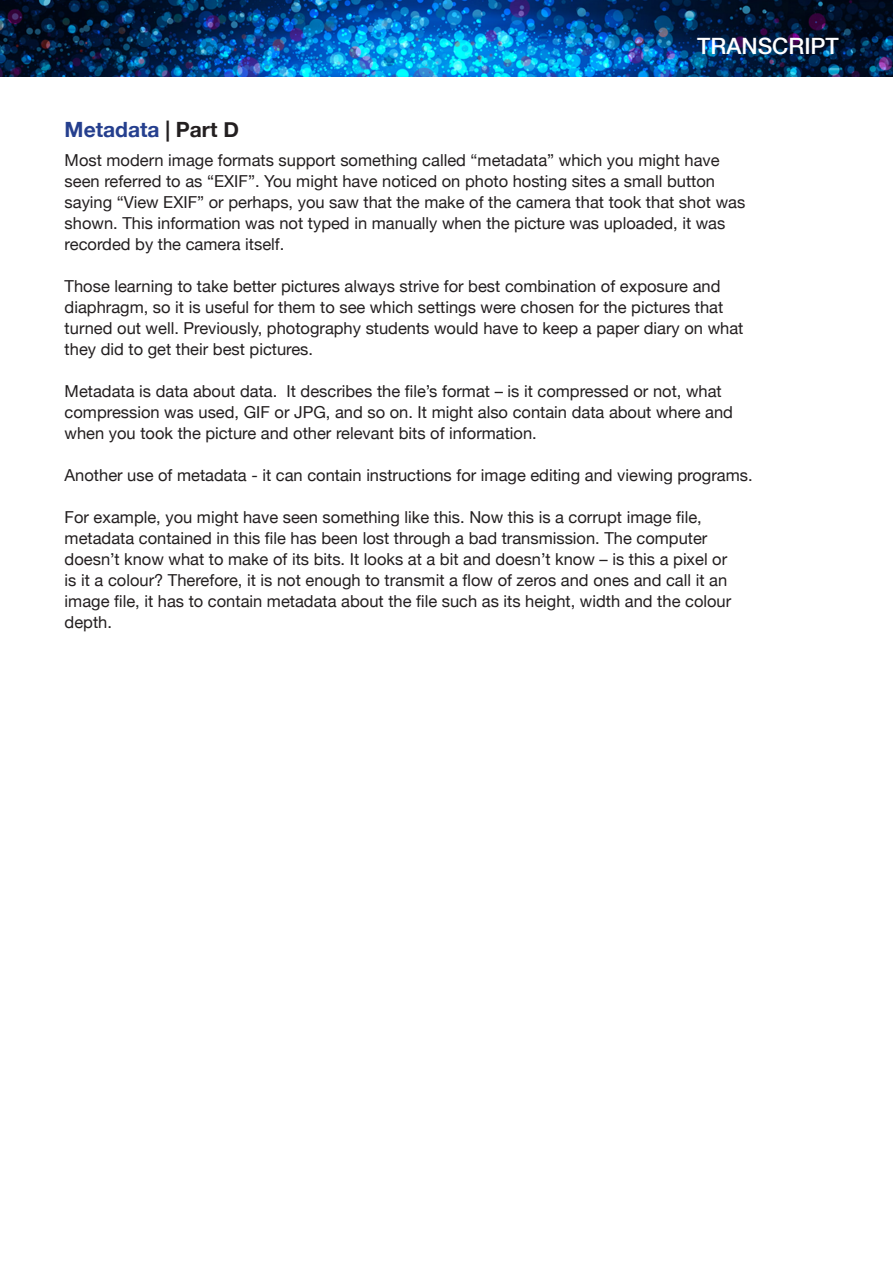
<style>
.page{position:relative;width:893px;height:1263px;background:#fff}
.page>*{position:absolute;margin:0;border:0;box-sizing:border-box;transform-origin:0 0}
.t1{font:500 22.5px "Helvetica Neue";color:#fff}
.t2{font:700 21px "Helvetica Neue";color:#253f8e}
.t3{font:16.5px/21px "Helvetica Neue";color:#231f20}
.s1{color:#231f20}
</style>
<div class="page">
<img style="left:0;top:1px;width:892px;height:75px">
<p class="t1" style="left:697px;top:28px;width:143px">TRANSCRIPT</p>
<p class="t2" style="left:65px;top:111px;width:176px">Metadata <span class="s1">| Part D</span></p>
<p class="t3" style="left:65px;top:148px;width:682px">Most modern image formats support something called “metadata” which you might have seen referred to as “EXIF”. You might have noticed on photo hosting sites a small button saying “View EXIF” or perhaps, you saw that the make of the camera that took that shot was shown. This information was not typed in manually when the picture was uploaded, it was recorded by the camera itself.</p>
<p class="t3" style="left:65px;top:274px;width:680px">Those learning to take better pictures always strive for best combination of exposure and diaphragm, so it is useful for them to see which settings were chosen for the pictures that turned out well. Previously, photography students would have to keep a paper diary on what they did to get their best pictures.</p>
<p class="t3" style="left:65px;top:379px;width:670px">Metadata is data about data. It describes the file’s format – is it compressed or not, what compression was used, GIF or JPG, and so on. It might also contain data about where and when you took the picture and other relevant bits of information.</p>
<p class="t3" style="left:65px;top:463px;width:689px">Another use of metadata - it can contain instructions for image editing and viewing programs.</p>
<p class="t3" style="left:65px;top:505px;width:668px">For example, you might have seen something like this. Now this is a corrupt image file, metadata contained in this file has been lost through a bad transmission. The computer doesn’t know what to make of its bits. It looks at a bit and doesn’t know – is this a pixel or is it a colour? Therefore, it is not enough to transmit a flow of zeros and ones and call it an image file, it has to contain metadata about the file such as its height, width and the colour depth.</p>
</div>
